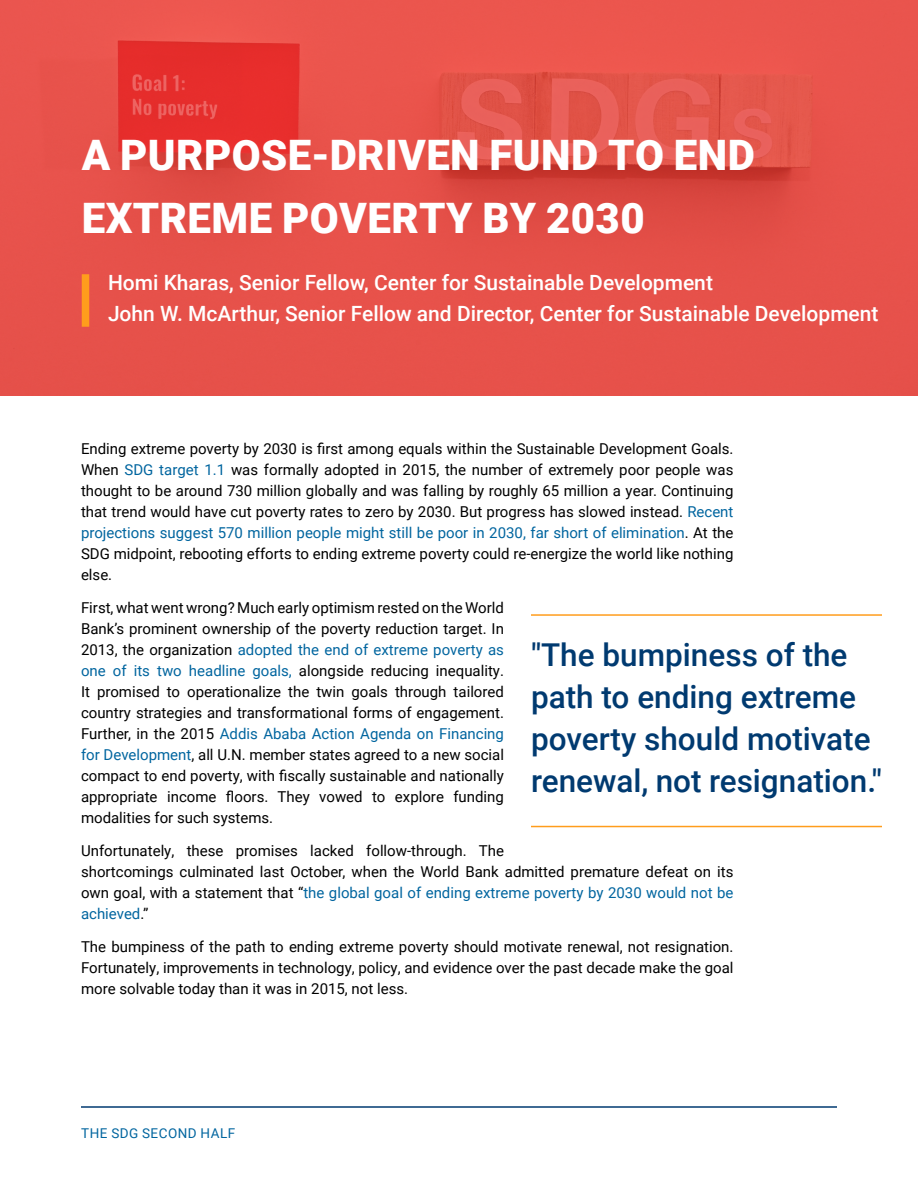
<style>
.page{position:relative;width:918px;height:1188px;background:#fff}
.page>*{position:absolute;margin:0;border:0;box-sizing:border-box;transform-origin:0 0}
.t1{font:900 42px/63px "Roboto";letter-spacing:.01em;color:#fff}
.t2{font:500 31.5px/42px "Roboto";color:#003a70}
.t3{font:500 21px/31.5px "Roboto";color:#fff}
.t4{font:15px/21px "Roboto";color:#000;text-align:justify}
.t5{font:13.5px "Roboto";letter-spacing:.035em;color:#00659f}
.s1{color:#00659f}
</style>
<div class="page">
<svg style="left:0;top:0;width:918px;height:396px;background:#e64f48"></svg>
<hr style="left:81px;top:1107px;width:756px;height:1px;background:#003a70">
<div style="left:82px;top:274px;width:7px;height:53px;background:#ff9d1c"></div>
<hr style="left:531px;top:826px;width:351px;height:1px;background:#ff9d1c">
<hr style="left:531px;top:614px;width:351px;height:2px;background:#ff9d1c">
<h1 class="t1" style="left:82px;top:124px;width:675px">A PURPOSE-DRIVEN FUND TO END<br>EXTREME POVERTY BY 2030</h1>
<h3 class="t3" style="left:108px;top:267px;width:772px">Homi Kharas, Senior Fellow, Center for Sustainable Development<br>John W. McArthur, Senior Fellow and Director, Center for Sustainable Development</h3>
<p class="t4" style="left:81px;top:437px;width:654px">Ending extreme poverty by 2030 is first among equals within the Sustainable Development Goals.<br>When <span class="s1">SDG target 1.1</span> was formally adopted in 2015, the number of extremely poor people was thought to be around 730 million globally and was falling by roughly 65 million a year. Continuing that trend would have cut poverty rates to zero by 2030. But progress has slowed instead. <span class="s1">Recent projections suggest 570 million people might still be poor in 2030, far short of elimination</span>. At the SDG midpoint, rebooting efforts to ending extreme poverty could re-energize the world like nothing else.</p>
<p class="t4" style="left:81px;top:596px;width:425px">First, what went wrong? Much early optimism rested on the World Bank’s prominent ownership of the poverty reduction target. In 2013, the organization <span class="s1">adopted the end of extreme poverty as one of its two headline goals,</span> alongside reducing inequality.<br>It promised to operationalize the twin goals through tailored country strategies and transformational forms of engagement.<br>Further, in the 2015 <span class="s1">Addis Ababa Action Agenda on Financing for Development</span>, all U.N. member states agreed to a new social compact to end poverty, with fiscally sustainable and nationally appropriate income floors. They vowed to explore funding modalities for such systems.</p>
<p class="t4" style="left:81px;top:839px;width:654px;text-align:left">Unfortunately, these promises lacked follow-through. The<br>shortcomings culminated last October, when the World Bank admitted premature defeat on its own goal, with a statement that “<span class="s1">the global goal of ending extreme poverty by 2030 would not be achieved</span>.”</p>
<p class="t4" style="left:81px;top:935px;width:654px">The bumpiness of the path to ending extreme poverty should motivate renewal, not resignation.<br>Fortunately, improvements in technology, policy, and evidence over the past decade make the goal more solvable today than it was in 2015, not less.</p>
<h2 class="t2" style="left:531px;top:634px;width:352px">"The bumpiness of the path to ending extreme poverty should motivate renewal, not resignation."</h2>
<p class="t5" style="left:81px;top:1124px;width:156px">THE SDG SECOND HALF</p>
</div>
